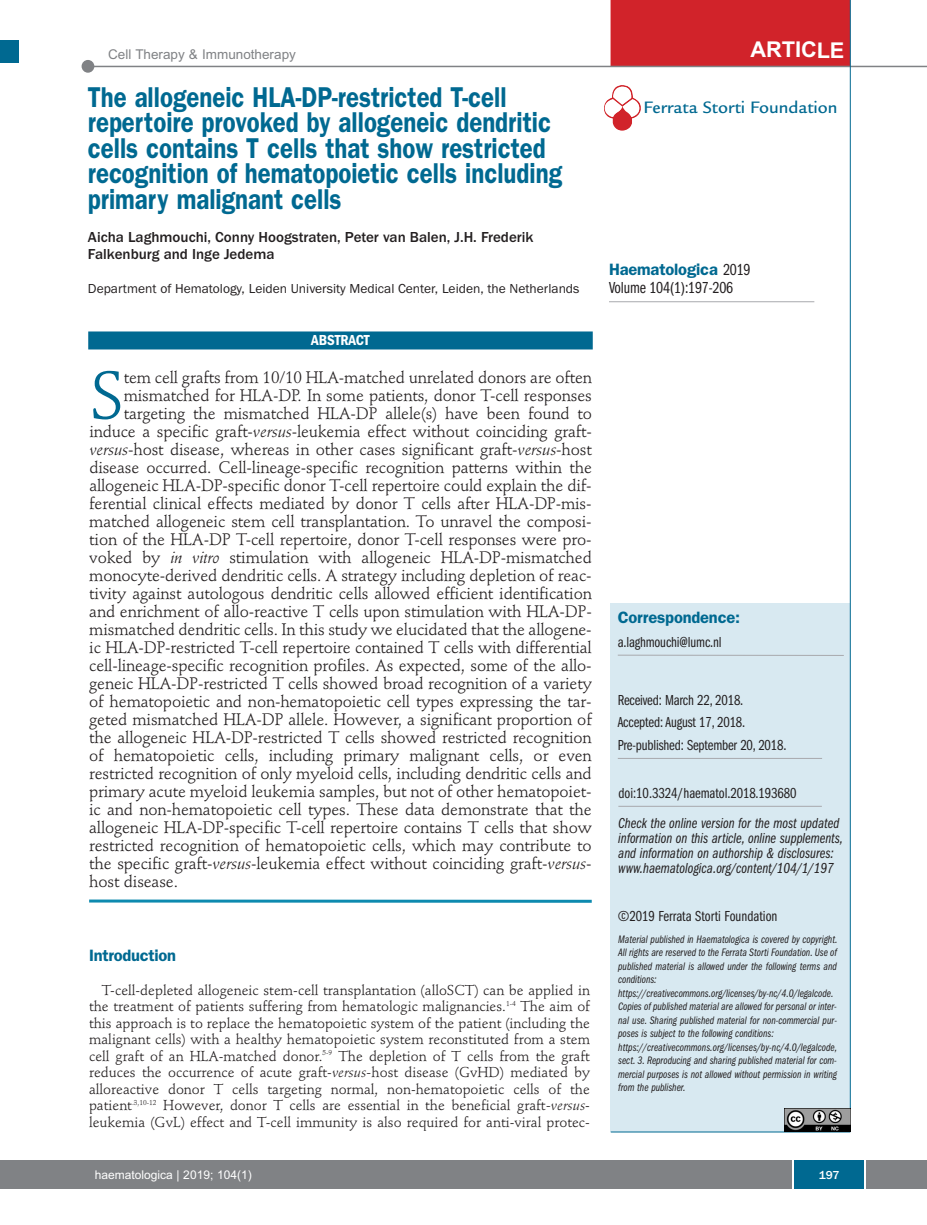
<style>
.page{position:relative;width:927px;height:1225px;background:#fff}
.page>*{position:absolute;margin:0;border:0;box-sizing:border-box;transform-origin:0 0}
.t1{font:66.9px "Stempel Schneidler";color:#006991}
.t2{font:600 28.8px/25.5px "Franklin Gothic";color:#006991;scale:.83 1}
.t3{font:700 21.75px "Arial";letter-spacing:-.01em;color:#fff}
.t4{font:500 18px "Legacy Sans";color:#006991}
.t5{font:16.5px "Stempel Schneidler";letter-spacing:-.01em;color:#231f20}
.t6{font:600 16.5px "Franklin Gothic";letter-spacing:-.01em;color:#006991}
.t7{font:16.5px "Franklin Gothic Book Cmpr";letter-spacing:-.01em;color:#231f20}
.t8{font:15px/15px "Franklin Gothic Book Cmpr Ital";color:#231f20}
.t9{font:15px/22.5px "Franklin Gothic Book Cmpr";letter-spacing:-.01em;color:#231f20}
.t10{font:500 15px/16.5px "Franklin Gothic";color:#231f20}
.t11{font:600 condensed 15px "Franklin Gothic";letter-spacing:-.005em;color:#fff}
.t12{font:14.25px/16.5px "Stempel Schneidler";color:#231f20;text-align:justify}
.t13{font:13.5px "Franklin Gothic";color:#231f20}
.t14{font:13.5px "Arial";color:#808285}
.t15{font:12px "Arial";color:#fff}
.t16{font:500 12px "Franklin Gothic";color:#fff}
.t17{font:11.25px/13.5px "Franklin Gothic Book Cmpr Ital";color:#231f20}
.s1{font-style:italic}
.s2{font-family:"Franklin Gothic Book Cmpr";font-weight:400;color:#231f20}
</style>
<div class="page">
<div style="left:18px;top:1160px;width:909px;height:28px;background:#808285"></div>
<div style="left:794px;top:1160px;width:70px;height:28px;background:#006991"></div>
<hr style="left:792px;top:1160px;width:2px;height:28px;background:#fff">
<hr style="left:864px;top:1160px;width:2px;height:28px;background:#fff">
<div style="left:611px;top:603px;width:239px;height:529px;background:#d8e9f1"></div>
<hr style="left:618px;top:758px;width:204px;height:1px;background:#a8a9ad">
<hr style="left:618px;top:655px;width:226px;height:1px;background:#a8a9ad">
<hr style="left:611px;top:1131px;width:239px;height:1px;background:#006991">
<hr style="left:609px;top:301px;width:205px;height:1px;background:#a8a9ad">
<div style="left:611px;top:0;width:239px;height:67px;background:#d1232a"></div>
<hr style="left:87px;top:66px;width:840px;height:1px;background:#808285">
<div style="left:82px;top:60px;width:12px;height:13px;background:#808285;border-radius:50%"></div>
<hr style="left:618px;top:806px;width:204px;height:1px;background:#a8a9ad">
<hr style="left:850px;top:0;width:1px;height:1131px;background:#006991">
<img style="left:785px;top:1108px;width:65px;height:23px">
<div style="left:0;top:40px;width:19px;height:22px;background:#006991"></div>
<div style="left:0;top:1160px;width:18px;height:28px;background:#808285"></div>
<hr style="left:89px;top:899px;width:503px;height:3px;background:#0d8aaf">
<div style="left:88px;top:331px;width:505px;height:18px;background:#006991"></div>
<img style="left:604px;top:85px;width:37px;height:46px">
<p class="t14" style="left:108px;top:47px;width:189px">Cell Therapy &amp; Immunotherapy</p>
<h3 class="t3" style="left:751px;top:37px;width:95px">ARTICLE</h3>
<h2 class="t2" style="left:88px;top:86px;width:573px">The allogeneic HLA-DP-restricted T-cell repertoire provoked by allogeneic dendritic cells contains T cells that show restricted recognition of hematopoietic cells including primary malignant cells</h2>
<p class="t10" style="left:88px;top:229px;width:447px">Aicha Laghmouchi, Conny Hoogstraten, Peter van Balen, J.H. Frederik<br>Falkenburg and Inge Jedema</p>
<p class="t13" style="left:88px;top:281px;width:493px">Department of Hematology, Leiden University Medical Center, Leiden, the Netherlands</p>
<p class="t11" style="left:311px;top:335px;width:60px">ABSTRACT</p>
<h1 class="t1" style="left:89px;top:368px;width:36px">S</h1>
<p class="t5" style="left:124px;top:370px;width:470px">tem cell grafts from 10/10 HLA-matched unrelated donors are often</p>
<p class="t5" style="left:124px;top:388px;width:470px">mismatched for HLA-DP. In some patients, donor T-cell responses</p>
<p class="t5" style="left:124px;top:406px;width:470px">targeting the mismatched HLA-DP allele(s) have been found to</p>
<p class="t5" style="left:89px;top:424px;width:504px">induce a specific graft-<span class="s1">versus</span>-leukemia effect without coinciding graft-</p>
<p class="t5" style="left:89px;top:442px;width:504px"><span class="s1">versus</span>-host disease, whereas in other cases significant graft-<span class="s1">versus</span>-host</p>
<p class="t5" style="left:89px;top:460px;width:504px">disease occurred. Cell-lineage-specific recognition patterns within the</p>
<p class="t5" style="left:89px;top:478px;width:504px">allogeneic HLA-DP-specific donor T-cell repertoire could explain the dif-</p>
<p class="t5" style="left:89px;top:496px;width:504px">ferential clinical effects mediated by donor T cells after HLA-DP-mis-</p>
<p class="t5" style="left:89px;top:514px;width:504px">matched allogeneic stem cell transplantation. To unravel the composi-</p>
<p class="t5" style="left:89px;top:532px;width:504px">tion of the HLA-DP T-cell repertoire, donor T-cell responses were pro-</p>
<p class="t5" style="left:89px;top:550px;width:504px">voked by <span class="s1">in vitro</span> stimulation with allogeneic HLA-DP-mismatched</p>
<p class="t5" style="left:89px;top:568px;width:504px">monocyte-derived dendritic cells. A strategy including depletion of reac-</p>
<p class="t5" style="left:89px;top:586px;width:504px">tivity against autologous dendritic cells allowed efficient identification</p>
<p class="t5" style="left:89px;top:604px;width:504px">and enrichment of allo-reactive T cells upon stimulation with HLA-DP-</p>
<p class="t5" style="left:89px;top:622px;width:504px">mismatched dendritic cells. In this study we elucidated that the allogene-</p>
<p class="t5" style="left:89px;top:640px;width:504px">ic HLA-DP-restricted T-cell repertoire contained T cells with differential</p>
<p class="t5" style="left:89px;top:658px;width:504px">cell-lineage-specific recognition profiles. As expected, some of the allo-</p>
<p class="t5" style="left:89px;top:676px;width:504px">geneic HLA-DP-restricted T cells showed broad recognition of a variety</p>
<p class="t5" style="left:89px;top:694px;width:504px">of hematopoietic and non-hematopoietic cell types expressing the tar-</p>
<p class="t5" style="left:89px;top:712px;width:504px">geted mismatched HLA-DP allele. However, a significant proportion of</p>
<p class="t5" style="left:89px;top:730px;width:504px">the allogeneic HLA-DP-restricted T cells showed restricted recognition</p>
<p class="t5" style="left:89px;top:748px;width:504px">of hematopoietic cells, including primary malignant cells, or even</p>
<p class="t5" style="left:89px;top:766px;width:504px">restricted recognition of only myeloid cells, including dendritic cells and</p>
<p class="t5" style="left:89px;top:784px;width:504px">primary acute myeloid leukemia samples, but not of other hematopoiet-</p>
<p class="t5" style="left:89px;top:802px;width:504px">ic and non-hematopoietic cell types. These data demonstrate that the</p>
<p class="t5" style="left:89px;top:820px;width:504px">allogeneic HLA-DP-specific T-cell repertoire contains T cells that show</p>
<p class="t5" style="left:89px;top:838px;width:504px">restricted recognition of hematopoietic cells, which may contribute to</p>
<p class="t5" style="left:89px;top:856px;width:504px">the specific graft-<span class="s1">versus</span>-leukemia effect without coinciding graft-<span class="s1">versus</span>-</p>
<p class="t5" style="left:89px;top:874px;width:90px">host disease.</p>
<p class="t6" style="left:89px;top:950px;width:89px">Introduction</p>
<p class="t12" style="left:89px;top:982px;width:502px;text-indent:13px">T-cell-depleted allogeneic stem-cell transplantation (alloSCT) can be applied in the treatment of patients suffering from hematologic malignancies.<sup>1-4</sup> The aim of this approach is to replace the hematopoietic system of the patient (including the malignant cells) with a healthy hematopoietic system reconstituted from a stem cell graft of an HLA-matched donor.<sup>5-9</sup> The depletion of T cells from the graft reduces the occurrence of acute graft-<span class="s1">versus-</span>host disease (GvHD) mediated by alloreactive donor T cells targeting normal, non-hematopoietic cells of the patient<sup>.3,10-12</sup> However, donor T cells are essential in the beneficial graft<span class="s1">-versus&shy;</span>leukemia (GvL) effect and T-cell immunity is also required for anti-viral protec-</p>
<p class="t4" style="left:644px;top:101px;width:196px">Ferrata Storti Foundation</p>
<p class="t6" style="left:609px;top:264px;width:143px">Haematologica <span class="s2">2019</span></p>
<p class="t7" style="left:609px;top:282px;width:126px">Volume 104(1):197-206</p>
<p class="t6" style="left:618px;top:612px;width:124px">Correspondence:</p>
<p class="t9" style="left:618px;top:631px;width:105px">a.laghmouchi@lumc.nl</p>
<p class="t9" style="left:618px;top:690px;width:170px">Received: March 22, 2018.<br>Accepted: August 17, 2018.<br>Pre-published: September 20, 2018.</p>
<p class="t9" style="left:618px;top:782px;width:180px">doi:10.3324/haematol.2018.193680</p>
<p class="t8" style="left:618px;top:817px;width:226px">Check the online version for the most updated information on this article, online supplements, and information on authorship &amp; disclosures: www.haematologica.org/content/104/1/197</p>
<p class="t9" style="left:618px;top:906px;width:161px">©2019 Ferrata Storti Foundation</p>
<p class="t17" style="left:618px;top:933px;width:221px">Material published in Haematologica is covered by copyright.<br>All rights are reserved to the Ferrata Storti Foundation. Use of published material is allowed under the following terms and conditions: https://creativecommons.org/licenses/by-nc/4.0/legalcode.<br>Copies of published material are allowed for personal or inter&shy;nal use. Sharing published material for non-commercial pur&shy;poses is subject to the following conditions: https://creativecommons.org/licenses/by-nc/4.0/legalcode, sect. 3. Reproducing and sharing published material for com&shy;mercial purposes is not allowed without permission in writing from the publisher.</p>
<p class="t15" style="left:95px;top:1167px;width:158px">haematologica | 2019; 104(1)</p>
<p class="t16" style="left:819px;top:1167px;width:22px">197</p>
</div>
